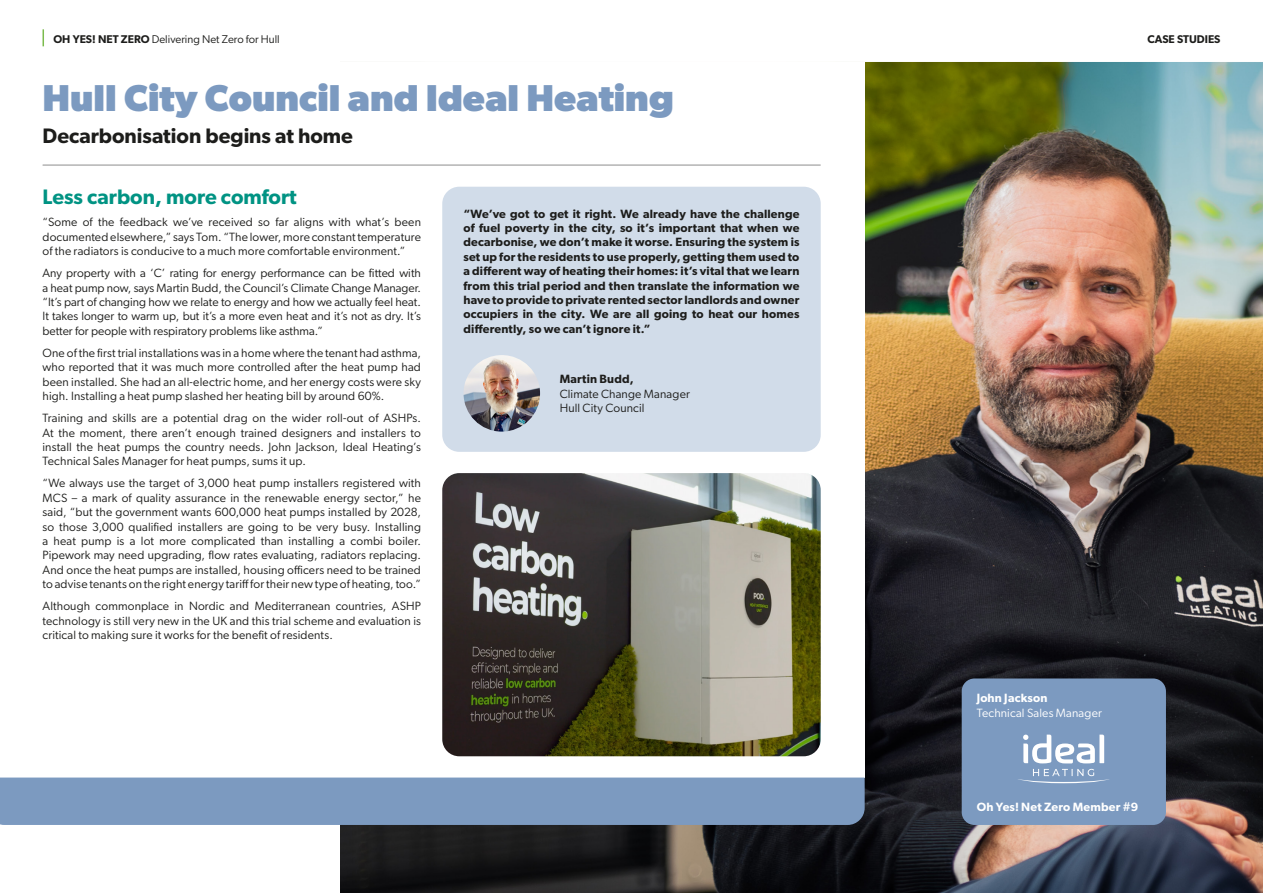
<style>
.page{position:relative;width:1263px;height:893px;background:#fff}
.page>*{position:absolute;margin:0;border:0;box-sizing:border-box;transform-origin:0 0}
.Main_heading__H2{font:700 37.5px "Gibson";color:#7c9ac0}
.Sub-title__H3{font:600 21px "Gibson";color:#1d1d1b}
.Sub-title__H3-2{font:600 21px "Gibson";color:#009383}
.Body_copy{font:12px/14.4px "Gibson";letter-spacing:.01em;color:#1d1d1b;text-align:justify}
.Body_copy-2{font:600 12px/14.4px "Gibson";letter-spacing:.015em;color:#1d1d1b;text-align:justify}
.Body_copy-3{font:12px/14.4px "Gibson";letter-spacing:.015em;color:#fff}
.Body_copy-4{font:600 12px "Gibson";letter-spacing:.015em;color:#fff}
.Body_copy-5{font:11.25px "Gibson";color:#1d1d1b}
.Body_copy-6{font:600 11.25px "Gibson";color:#1d1d1b}
.s1{font-weight:600}
</style>
<div class="page">
<img style="left:341px;top:62px;width:922px;height:831px">
<div style="left:0;top:62px;width:865px;height:715px;background:#fff"></div>
<div style="left:0;top:777px;width:865px;height:48px;background:#7c9ac0"></div>
<img style="left:442px;top:473px;width:379px;height:283px">
<div style="left:442px;top:187px;width:379px;height:265px;background:#d1dce9;border-radius:17px"></div>
<hr style="left:43px;top:165px;width:777px;height:1px;background:#8e8e8d">
<svg style="left:43px;top:29px;width:1px;height:17px"></svg>
<img style="left:463px;top:355px;width:77px;height:77px;border-radius:38px">
<div style="left:962px;top:678px;width:204px;height:147px;background:#7c9ac0;border-radius:13px"></div>
<svg style="left:1018px;top:735px;width:91px;height:48px"></svg>
<p class="Body_copy-5" style="left:53px;top:32px;width:228px"><span class="s1">OH YES! NET ZERO</span> Delivering Net Zero for Hull</p>
<p class="Body_copy-6" style="left:1147px;top:32px;width:74px">CASE STUDIES</p>
<p class="Main_heading__H2" style="left:43px;top:75px;width:633px">Hull City Council and Ideal Heating</p>
<p class="Sub-title__H3" style="left:43px;top:124px;width:312px">Decarbonisation begins at home</p>
<p class="Sub-title__H3-2" style="left:43px;top:184px;width:256px">Less carbon, more comfort</p>
<p class="Body_copy" style="left:43px;top:215px;width:380px">“Some of the feedback we’ve received so far aligns with what’s been documented elsewhere,” says Tom. “The lower, more constant temperature of the radiators is conducive to a much more comfortable environment.”</p>
<p class="Body_copy" style="left:43px;top:266px;width:380px">Any property with a ‘C’ rating for energy performance can be fitted with a heat pump now, says Martin Budd, the Council’s Climate Change Manager. “It’s part of changing how we relate to energy and how we actually feel heat.<br>It takes longer to warm up, but it’s a more even heat and it’s not as dry. It’s better for people with respiratory problems like asthma.”</p>
<p class="Body_copy" style="left:43px;top:345px;width:380px">One of the first trial installations was in a home where the tenant had asthma, who reported that it was much more controlled after the heat pump had been installed. She had an all-electric home, and her energy costs were sky high. Installing a heat pump slashed her heating bill by around 60%.</p>
<p class="Body_copy" style="left:43px;top:411px;width:380px">Training and skills are a potential drag on the wider roll-out of ASHPs.<br>At the moment, there aren’t enough trained designers and installers to install the heat pumps the country needs. John Jackson, Ideal Heating’s Technical Sales Manager for heat pumps, sums it up.</p>
<p class="Body_copy" style="left:43px;top:476px;width:380px">“We always use the target of 3,000 heat pump installers registered with MCS – a mark of quality assurance in the renewable energy sector,” he said, “but the government wants 600,000 heat pumps installed by 2028, so those 3,000 qualified installers are going to be very busy. Installing a heat pump is a lot more complicated than installing a combi boiler.<br>Pipework may need upgrading, flow rates evaluating, radiators replacing.<br>And once the heat pumps are installed, housing officers need to be trained to advise tenants on the right energy tariff for their new type of heating, too.”</p>
<p class="Body_copy" style="left:43px;top:599px;width:380px">Although commonplace in Nordic and Mediterranean countries, ASHP technology is still very new in the UK and this trial scheme and evaluation is critical to making sure it works for the benefit of residents.</p>
<p class="Body_copy-2" style="left:463px;top:206px;width:337px">“We’ve got to get it right. We already have the challenge of fuel poverty in the city, so it’s important that when we decarbonise, we don’t make it worse. Ensuring the system is set up for the residents to use properly, getting them used to a different way of heating their homes: it’s vital that we learn from this trial period and then translate the information we have to provide to private rented sector landlords and owner occupiers in the city. We are all going to heat our homes differently, so we can’t ignore it.”</p>
<p class="Body_copy" style="left:560px;top:372px;width:132px;text-align:left"><span class="s1">Martin Budd,<br></span>Climate Change Manager<br>Hull City Council</p>
<p class="Body_copy-3" style="left:977px;top:691px;width:127px"><span class="s1">John Jackson<br></span>Technical Sales Manager</p>
<p class="Body_copy-4" style="left:977px;top:799px;width:163px">Oh Yes! Net Zero Member #9</p>
</div>
